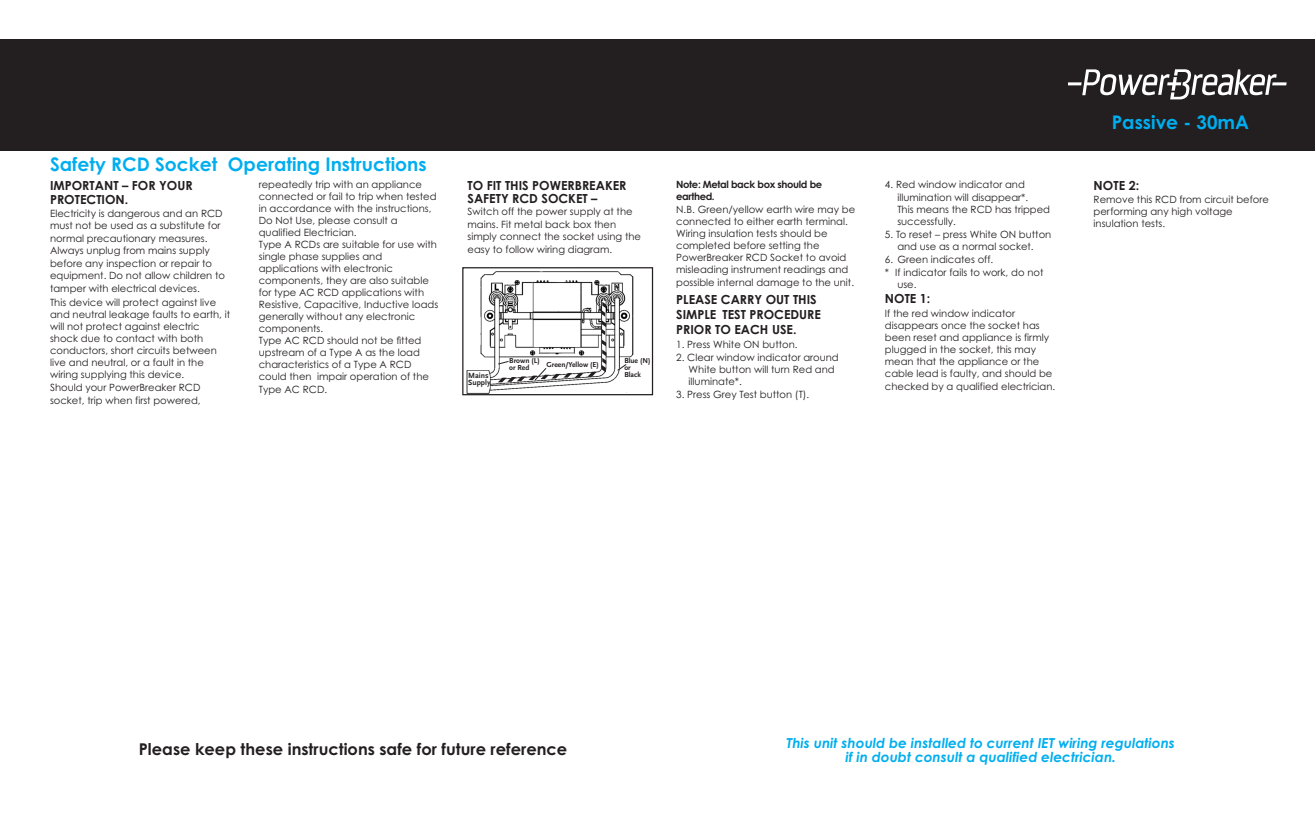
<style>
.page{position:relative;width:1315px;height:819px;background:#fff}
.page>*{position:absolute;margin:0;border:0;box-sizing:border-box;transform-origin:0 0}
.t1{font:700 18.75px "Century Gothic";color:#00aeef}
.t2{font:700 16.25px "Century Gothic";color:#231f20}
.t3{font:italic 700 13.75px/13.8px "Century Gothic";color:#00aeef;text-align:center}
.t4{font:700 12.5px/15px "Century Gothic";color:#231f20}
.t5{font:10px/12px "Century Gothic";color:#231f20}
.t6{font:700 10px/12px "Century Gothic";letter-spacing:-.035em;color:#231f20}
.t7{font:700 7.88px "Scala Sans";color:#231f20}
.t8{font:700 7.5px/6.6px "Scala Sans";color:#231f20}
</style>
<div class="page">
<div style="left:0;top:40px;width:1314px;height:111px;background:#231f20"></div>
<svg style="left:1068px;top:69px;width:218px;height:30px"></svg>
<img style="left:466px;top:271px;width:168px;height:122px">
<div style="left:462px;top:267px;width:191px;height:128px;border:1px solid #231f20"></div>
<svg style="left:617px;top:363px;width:10px;height:8px"></svg>
<svg style="left:497px;top:302px;width:109px;height:80px"></svg>
<h1 class="t1" style="left:50px;top:154px;width:378px">Safety RCD Socket Operating Instructions</h1>
<p class="t4" style="left:50px;top:178px;width:144px;line-height:14.2px">IMPORTANT – FOR YOUR<br>PROTECTION.</p>
<p class="t5" style="left:50px;top:207px;width:176px;line-height:12.5px">Electricity is dangerous and an RCD must not be used as a substitute for normal precautionary measures.<br>Always unplug from mains supply before any inspection or repair to equipment. Do not allow children to tamper with electrical devices.</p>
<p class="t5" style="left:50px;top:296px;width:181px">This device will protect against live and neutral leakage faults to earth, it will not protect against electric shock due to contact with both conductors, short circuits between live and neutral, or a fault in the wiring supplying this device.</p>
<p class="t5" style="left:50px;top:382px;width:152px">Should your PowerBreaker RCD socket, trip when first powered,</p>
<p class="t5" style="left:259px;top:179px;width:181px">repeatedly trip with an appliance connected or fail to trip when tested in accordance with the instructions,<br>Do Not Use, please consult a qualified Electrician.<br>Type A RCDs are suitable for use with single phase supplies and applications with electronic components, they are also suitable for type AC RCD applications with<br>Resistive, Capacitive, Inductive loads generally without any electronic components.<br>Type AC RCD should not be fitted upstream of a Type A as the load characteristics of a Type A RCD could then impair operation of the<br>Type AC RCD.</p>
<p class="t4" style="left:467px;top:179px;width:160px;line-height:12.5px">TO FIT THIS POWERBREAKER<br>SAFETY RCD SOCKET –</p>
<p class="t5" style="left:467px;top:205px;width:175px;line-height:12.5px">Switch off the power supply at the mains. Fit metal back box then simply connect the socket using the easy to follow wiring diagram.</p>
<p class="t8" style="left:509px;top:357px;width:32px">Brown (L) or Red</p>
<p class="t8" style="left:546px;top:361px;width:54px">Green/Yellow (E)</p>
<p class="t8" style="left:624px;top:357px;width:28px">Blue (N) or</p>
<p class="t7" style="left:468px;top:371px;width:22px">Mains</p>
<p class="t8" style="left:624px;top:370px;width:18px">Black</p>
<p class="t7" style="left:468px;top:378px;width:24px">Supply</p>
<p class="t6" style="left:676px;top:179px;width:148px">Note: Metal back box should be earthed.</p>
<p class="t5" style="left:676px;top:203px;width:180px">N.B. Green/yellow earth wire may be connected to either earth terminal.<br>Wiring insulation tests should be completed before setting the PowerBreaker RCD Socket to avoid misleading instrument readings and possible internal damage to the unit.</p>
<p class="t4" style="left:676px;top:292px;width:146px">PLEASE CARRY OUT THIS<br>SIMPLE TEST PROCEDURE<br>PRIOR TO EACH USE.</p>
<p class="t5" style="left:676px;top:338px;width:123px">1. Press White ON button.</p>
<p class="t5" style="left:688px;top:351px;width:152px;text-indent:-12px">2. Clear window indicator around<br>White button will turn Red and illuminate*.</p>
<p class="t5" style="left:676px;top:388px;width:135px">3. Press Grey Test button (T).</p>
<p class="t5" style="left:897px;top:178px;width:154px;text-indent:-12px">4. Red window indicator and illumination will disappear*.<br>This means the RCD has tripped successfully.</p>
<p class="t5" style="left:885px;top:228px;width:168px;text-align:center">5. To reset – press White ON button and use as a normal socket.</p>
<p class="t5" style="left:885px;top:253px;width:110px">6. Green indicates off.</p>
<p class="t5" style="left:885px;top:266px;width:160px">* If indicator fails to work, do not</p>
<p class="t5" style="left:897px;top:278px;width:21px">use.</p>
<p class="t4" style="left:885px;top:291px;width:47px">NOTE 1:</p>
<p class="t5" style="left:885px;top:307px;width:169px">If the red window indicator disappears once the socket has been reset and appliance is firmly plugged in the socket, this may mean that the appliance or the cable lead is faulty, and should be</p>
<p class="t5" style="left:885px;top:381px;width:172px">checked by a qualified electrician.</p>
<h1 class="t1" style="left:1111px;top:112px;width:139px">Passive - 30mA</h1>
<p class="t4" style="left:1093px;top:178px;width:47px">NOTE 2:</p>
<p class="t5" style="left:1093px;top:194px;width:177px">Remove this RCD from circuit before performing any high voltage insulation tests.</p>
<h2 class="t2" style="left:139px;top:739px;width:430px">Please keep these instructions safe for future reference</h2>
<h3 class="t3" style="left:786px;top:736px;width:390px">This unit should be installed to current IET wiring regulations if in doubt consult a qualified electrician.</h3>
</div>
